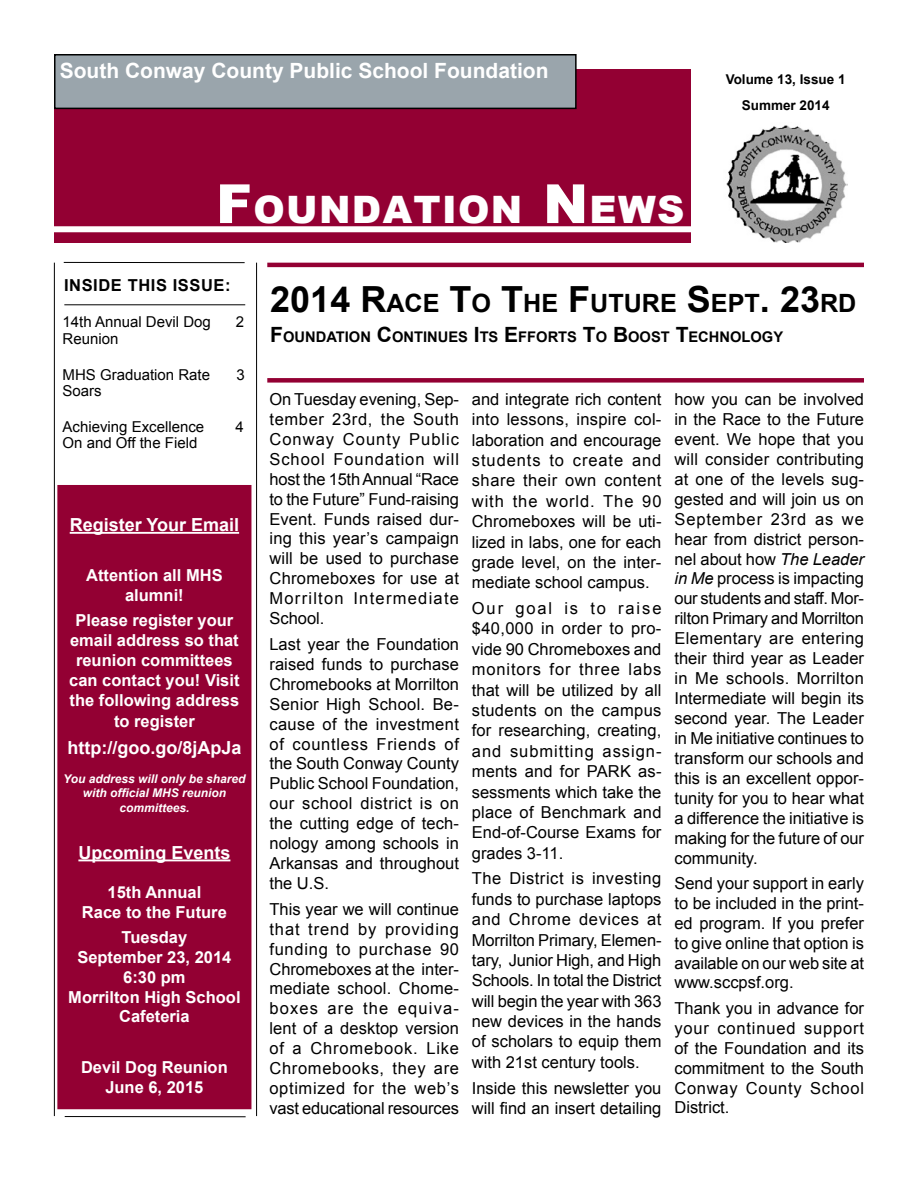
<style>
.page{position:relative;width:918px;height:1188px;background:#fff}
.page>*{position:absolute;margin:0;border:0;box-sizing:border-box;transform-origin:0 0}
.t1{font:900 37.8px "Arial";letter-spacing:.035em;color:#fff}
.t2{font:700 25.2px "Arial";color:#000}
.t3{font:700 21px "Arial";color:#fff}
.t4{font:700 18px "Arial";color:#fff}
.t5{font:16.5px/20px "Arial";color:#000;text-align:justify}
.t6{font:700 16.5px/19.8px "Arial";color:#fff;text-align:center}
.t7{font:700 16.5px "Arial";letter-spacing:.035em;color:#000}
.t8{font:15px/16.5px "Arial";color:#000}
.t9{font:700 14.7px "Arial";color:#000}
.t10{font:700 13.5px/26.4px "Arial";color:#000;text-align:center}
.t11{font:italic 700 12px/14.4px "Arial";color:#fff;text-align:center}
.s1{font-size:54px}
.s2{font-size:36px}
.s3{font-size:21px}
.s4{font-style:italic}
</style>
<div class="page">
<div style="left:54px;top:70px;width:637px;height:173px;background:#930033"></div>
<div style="left:54px;top:226px;width:640px;height:6px;background:#fff"></div>
<div style="left:55px;top:55px;width:521px;height:53px;background:#9aa5ac"></div>
<div style="left:54px;top:54px;width:523px;height:55px;border:2px solid #000"></div>
<hr style="left:54px;top:263px;width:1px;height:853px;background:#000">
<div style="left:58px;top:486px;width:193px;height:622px;background:#930033"></div>
<hr style="left:70px;top:532px;width:169px;height:2px;background:#fff">
<hr style="left:78px;top:859px;width:152px;height:2px;background:#fff">
<div style="left:57px;top:485px;width:194px;height:624px;border:2px solid #930033"></div>
<hr style="left:64px;top:262px;width:181px;height:1px;background:#000">
<hr style="left:256px;top:263px;width:1px;height:853px;background:#000">
<hr style="left:267px;top:263px;width:597px;height:4px;background:#930033">
<hr style="left:64px;top:305px;width:181px;height:1px;background:#000">
<img style="left:726px;top:125px;width:122px;height:118px">
<div style="left:267px;top:378px;width:597px;height:5px;background:#930033"></div>
<hr style="left:65px;top:1116px;width:181px;height:1px;background:#000">
<p class="t3" style="left:60px;top:57px;width:490px">South Conway County Public School Foundation</p>
<h1 class="t1" style="left:216px;top:182px;width:470px"><span class="s1">F</span>OUNDATION <span class="s1">N</span> EWS</h1>
<p class="t10" style="left:726px;top:66px;width:121px">Volume 13, Issue 1<br>Summer 2014</p>
<p class="t7" style="left:64px;top:274px;width:168px">INSIDE THIS ISSUE:</p>
<p class="t8" style="left:63px;top:314px;width:150px">14th Annual Devil Dog<br>Reunion</p>
<p class="t8" style="left:236px;top:314px;width:10px">2</p>
<p class="t8" style="left:63px;top:366px;width:149px">MHS Graduation Rate<br>Soars</p>
<p class="t8" style="left:237px;top:366px;width:10px">3</p>
<p class="t8" style="left:63px;top:418px;width:143px">Achieving Excellence<br>On and Off the Field</p>
<p class="t8" style="left:235px;top:418px;width:10px">4</p>
<p class="t4" style="left:70px;top:513px;width:171px">Register Your Email</p>
<p class="t6" style="left:86px;top:566px;width:138px">Attention all MHS alumni!</p>
<p class="t6" style="left:69px;top:611px;width:172px">Please register your email address so that reunion committees can contact you! Visit the following address</p>
<p class="t6" style="left:114px;top:712px;width:82px">to register</p>
<p class="t4" style="left:67px;top:736px;width:176px">http://goo.go/8jApJa</p>
<p class="t11" style="left:63px;top:772px;width:184px">You address will only be shared with official MHS reunion committees.</p>
<p class="t4" style="left:78px;top:840px;width:154px">Upcoming Events</p>
<p class="t6" style="left:82px;top:883px;width:146px">15th Annual<br>Race to the Future</p>
<p class="t6" style="left:68px;top:928px;width:174px">Tuesday<br>September 23, 2014<br>6:30 pm<br>Morrilton High School<br>Cafeteria</p>
<p class="t6" style="left:81px;top:1058px;width:148px">Devil Dog Reunion<br>June 6, 2015</p>
<h2 class="t2" style="left:270px;top:286px;width:588px"><span class="s2">2014 R</span>ACE <span class="s2">T</span>O <span class="s2">T</span>HE <span class="s2">F</span>UTURE <span class="s2">S</span>EPT<span class="s2">. 23</span>RD</h2>
<p class="t9" style="left:270px;top:327px;width:514px"><span class="s3">F</span>OUNDATION <span class="s3">C</span>ONTINUES <span class="s3">I</span>TS <span class="s3">E</span> FFORTS <span class="s3">T</span>O <span class="s3">B</span>OOST <span class="s3">T</span>ECHNOLOGY</p>
<p class="t5" style="left:269px;top:389px;width:191px">On Tuesday evening, Sep&shy;tember 23rd, the South Conway County Public School Foundation will host the 15th Annual “Race to the Future” Fund-raising Event. Funds raised dur&shy;ing this year’s campaign will be used to purchase Chromeboxes for use at Morrilton Intermediate School.</p>
<p class="t5" style="left:269px;top:634px;width:191px">Last year the Foundation raised funds to purchase Chromebooks at Morrilton Senior High School. Be&shy;cause of the investment of countless Friends of the South Conway County Public School Foundation, our school district is on the cutting edge of tech&shy;nology among schools in Arkansas and throughout the U.S.</p>
<p class="t5" style="left:269px;top:899px;width:191px">This year we will continue that trend by providing funding to purchase 90<br>Chromeboxes at the inter&shy;mediate school. Chome&shy;boxes are the equiva&shy;lent of a desktop version of a Chromebook. Like Chromebooks, they are optimized for the web’s vast educational resources</p>
<p class="t5" style="left:472px;top:389px;width:191px;line-height:20.4px">and integrate rich content into lessons, inspire col&shy;laboration and encourage students to create and share their own content with the world. The 90<br>Chromeboxes will be uti&shy;lized in labs, one for each grade level, on the inter&shy;mediate school campus.</p>
<p class="t5" style="left:472px;top:598px;width:191px;line-height:20.4px">Our goal is to raise $40,000 in order to pro&shy;vide 90 Chromeboxes and monitors for three labs that will be utilized by all students on the campus for researching, creating, and submitting assign&shy;ments and for PARK as&shy;sessments which take the place of Benchmark and End-of-Course Exams for grades 3-11.</p>
<p class="t5" style="left:472px;top:869px;width:191px;line-height:20.4px">The District is investing funds to purchase laptops and Chrome devices at Morrilton Primary, Elemen&shy;tary, Junior High, and High Schools. In total the District will begin the year with 363 new devices in the hands of scholars to equip them with 21st century tools.</p>
<p class="t5" style="left:472px;top:1078px;width:191px;line-height:20.4px">Inside this newsletter you will find an insert detailing</p>
<p class="t5" style="left:674px;top:389px;width:191px">how you can be involved in the Race to the Future event. We hope that you will consider contributing at one of the levels sug&shy;gested and will join us on September 23rd as we hear from district person&shy;nel about how <span class="s4">The Leader in Me</span> process is impacting our students and staff. Mor&shy;rilton Primary and Morrilton Elementary are entering their third year as Leader in Me schools. Morrilton Intermediate will begin its second year. The Leader in Me initiative continues to transform our schools and this is an excellent oppor&shy;tunity for you to hear what a difference the initiative is making for the future of our community.</p>
<p class="t5" style="left:674px;top:873px;width:191px">Send your support in early to be included in the print&shy;ed program. If you prefer to give online that option is available on our web site at www.sccpsf.org.</p>
<p class="t5" style="left:674px;top:998px;width:191px">Thank you in advance for your continued support of the Foundation and its commitment to the South Conway County School District.</p>
</div>
